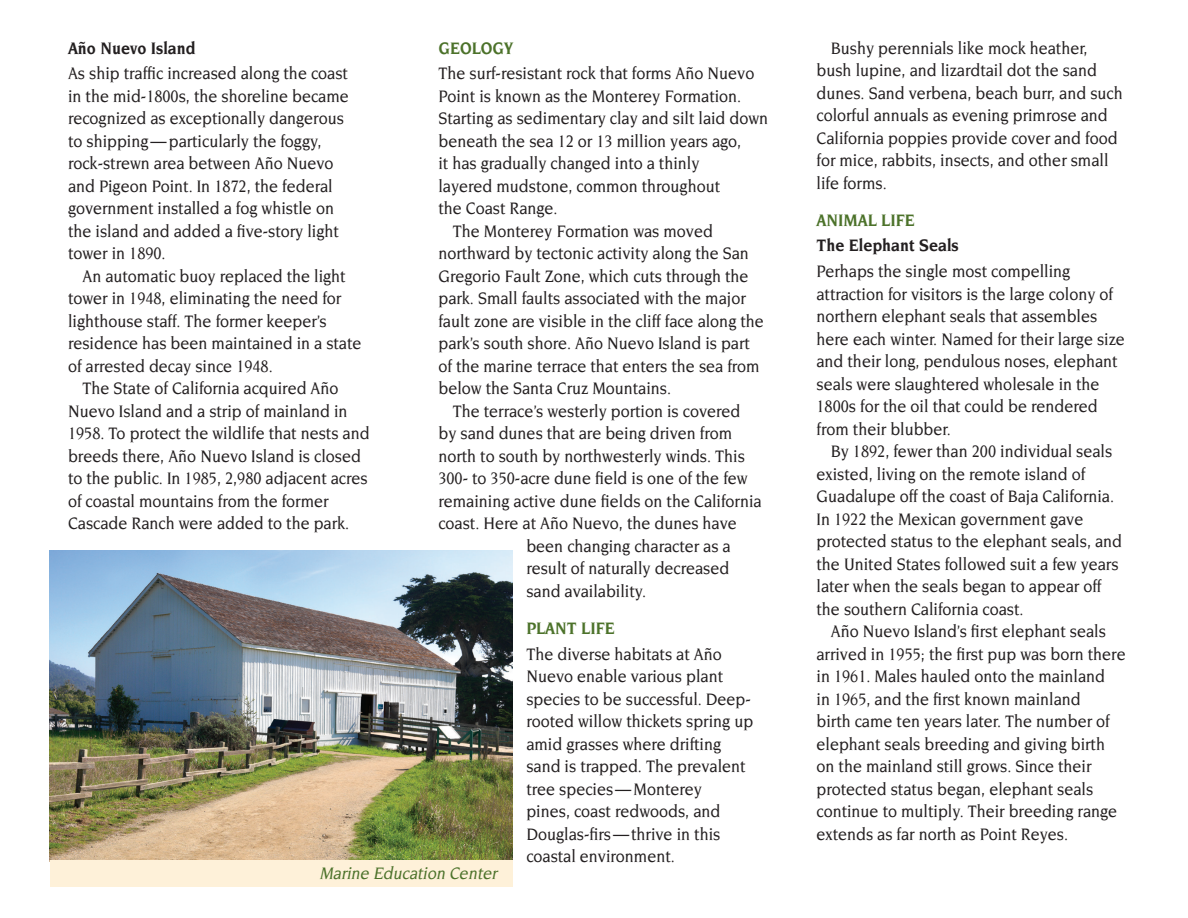
<style>
.page{position:relative;width:1188px;height:918px;background:#fff}
.page>*{position:absolute;margin:0;border:0;box-sizing:border-box;transform-origin:0 0}
.BODY_TEXT_-_2nd_Para{font:500 18px/22.5px "Novarese";color:#231f20;scale:.9 1}
.BODY_TEXT_-_1st_Para{font:500 18px/22.5px "Novarese";color:#231f20;scale:.9 1}
.t1{font:700 18px "Novarese";color:#231f20;scale:.9 1}
.t2{font:700 18px "Novarese";color:#4c722a;scale:.9 1}
.Caption_Text{font:italic 500 18px "Novarese";color:#4c722a;scale:.9 1}
</style>
<div class="page">
<img style="left:50px;top:551px;width:463px;height:309px">
<div style="left:50px;top:860px;width:463px;height:27px;background:#fef1d9"></div>
<h3 class="t1" style="left:68px;top:38px;width:144px">Año Nuevo Island</h3>
<p class="BODY_TEXT_-_1st_Para" style="left:68px;top:62px;width:314px">As ship traffic increased along the coast in the mid-1800s, the shoreline became recognized as exceptionally dangerous to shipping—particularly the foggy, rock-strewn area between Año Nuevo and Pigeon Point. In 1872, the federal government installed a fog whistle on the island and added a five-story light tower in 1890.</p>
<p class="BODY_TEXT_-_2nd_Para" style="left:68px;top:265px;width:328px;text-indent:14px">An automatic buoy replaced the light tower in 1948, eliminating the need for lighthouse staff. The former keeper’s residence has been maintained in a state of arrested decay since 1948.</p>
<p class="BODY_TEXT_-_2nd_Para" style="left:68px;top:377px;width:337px;text-indent:14px">The State of California acquired Año Nuevo Island and a strip of mainland in 1958. To protect the wildlife that nests and breeds there, Año Nuevo Island is closed to the public. In 1985, 2,980 adjacent acres of coastal mountains from the former Cascade Ranch were added to the park.</p>
<h2 class="t2" style="left:438px;top:38px;width:84px">GEOLOGY</h2>
<p class="BODY_TEXT_-_1st_Para" style="left:438px;top:62px;width:368px">The surf-resistant rock that forms Año Nuevo Point is known as the Monterey Formation.<br>Starting as sedimentary clay and silt laid down beneath the sea 12 or 13 million years ago,<br>it has gradually changed into a thinly<br>layered mudstone, common throughout<br>the Coast Range.</p>
<p class="BODY_TEXT_-_2nd_Para" style="left:438px;top:220px;width:363px;text-indent:14px">The Monterey Formation was moved northward by tectonic activity along the San Gregorio Fault Zone, which cuts through the park. Small faults associated with the major fault zone are visible in the cliff face along the park’s south shore. Año Nuevo Island is part of the marine terrace that enters the sea from below the Santa Cruz Mountains.</p>
<p class="BODY_TEXT_-_2nd_Para" style="left:453px;top:400px;width:321px">The terrace’s westerly portion is covered</p>
<p class="BODY_TEXT_-_2nd_Para" style="left:438px;top:422px;width:328px">by sand dunes that are being driven from</p>
<p class="BODY_TEXT_-_2nd_Para" style="left:438px;top:445px;width:342px">north to south by northwesterly winds. This</p>
<p class="BODY_TEXT_-_2nd_Para" style="left:438px;top:467px;width:345px">300- to 350-acre dune field is one of the few</p>
<p class="BODY_TEXT_-_2nd_Para" style="left:438px;top:490px;width:361px">remaining active dune fields on the California</p>
<p class="BODY_TEXT_-_2nd_Para" style="left:438px;top:512px;width:333px">coast. Here at Año Nuevo, the dunes have</p>
<p class="BODY_TEXT_-_2nd_Para" style="left:526px;top:535px;width:229px">been changing character as a</p>
<p class="BODY_TEXT_-_2nd_Para" style="left:526px;top:557px;width:227px">result of naturally decreased</p>
<p class="BODY_TEXT_-_2nd_Para" style="left:526px;top:580px;width:135px">sand availability.</p>
<h2 class="t2" style="left:526px;top:618px;width:100px">PLANT LIFE</h2>
<p class="BODY_TEXT_-_1st_Para" style="left:526px;top:642px;width:254px">The diverse habitats at Año<br>Nuevo enable various plant species to be successful. Deep&shy;rooted willow thickets spring up amid grasses where drifting sand is trapped. The prevalent tree species—Monterey<br>pines, coast redwoods, and<br>Douglas-firs—thrive in this coastal environment.</p>
<p class="Caption_Text" style="left:319px;top:863px;width:202px">Marine Education Center</p>
<p class="BODY_TEXT_-_2nd_Para" style="left:817px;top:37px;width:342px;text-indent:14px">Bushy perennials like mock heather, bush lupine, and lizardtail dot the sand dunes. Sand verbena, beach burr, and such colorful annuals as evening primrose and California poppies provide cover and food for mice, rabbits, insects, and other small life forms.</p>
<h2 class="t2" style="left:817px;top:210px;width:110px">ANIMAL LIFE</h2>
<h3 class="t1" style="left:817px;top:235px;width:160px">The Elephant Seals</h3>
<p class="BODY_TEXT_-_1st_Para" style="left:817px;top:260px;width:344px">Perhaps the single most compelling attraction for visitors is the large colony of northern elephant seals that assembles here each winter. Named for their large size and their long, pendulous noses, elephant seals were slaughtered wholesale in the 1800s for the oil that could be rendered from their blubber.</p>
<p class="BODY_TEXT_-_2nd_Para" style="left:817px;top:440px;width:341px;text-indent:14px">By 1892, fewer than 200 individual seals existed, living on the remote island of Guadalupe off the coast of Baja California.<br>In 1922 the Mexican government gave protected status to the elephant seals, and the United States followed suit a few years later when the seals began to appear off the southern California coast.</p>
<p class="BODY_TEXT_-_2nd_Para" style="left:817px;top:620px;width:345px;text-indent:14px">Año Nuevo Island’s first elephant seals arrived in 1955; the first pup was born there in 1961. Males hauled onto the mainland<br>in 1965, and the first known mainland<br>birth came ten years later. The number of elephant seals breeding and giving birth on the mainland still grows. Since their protected status began, elephant seals continue to multiply. Their breeding range extends as far north as Point Reyes.</p>
</div>
